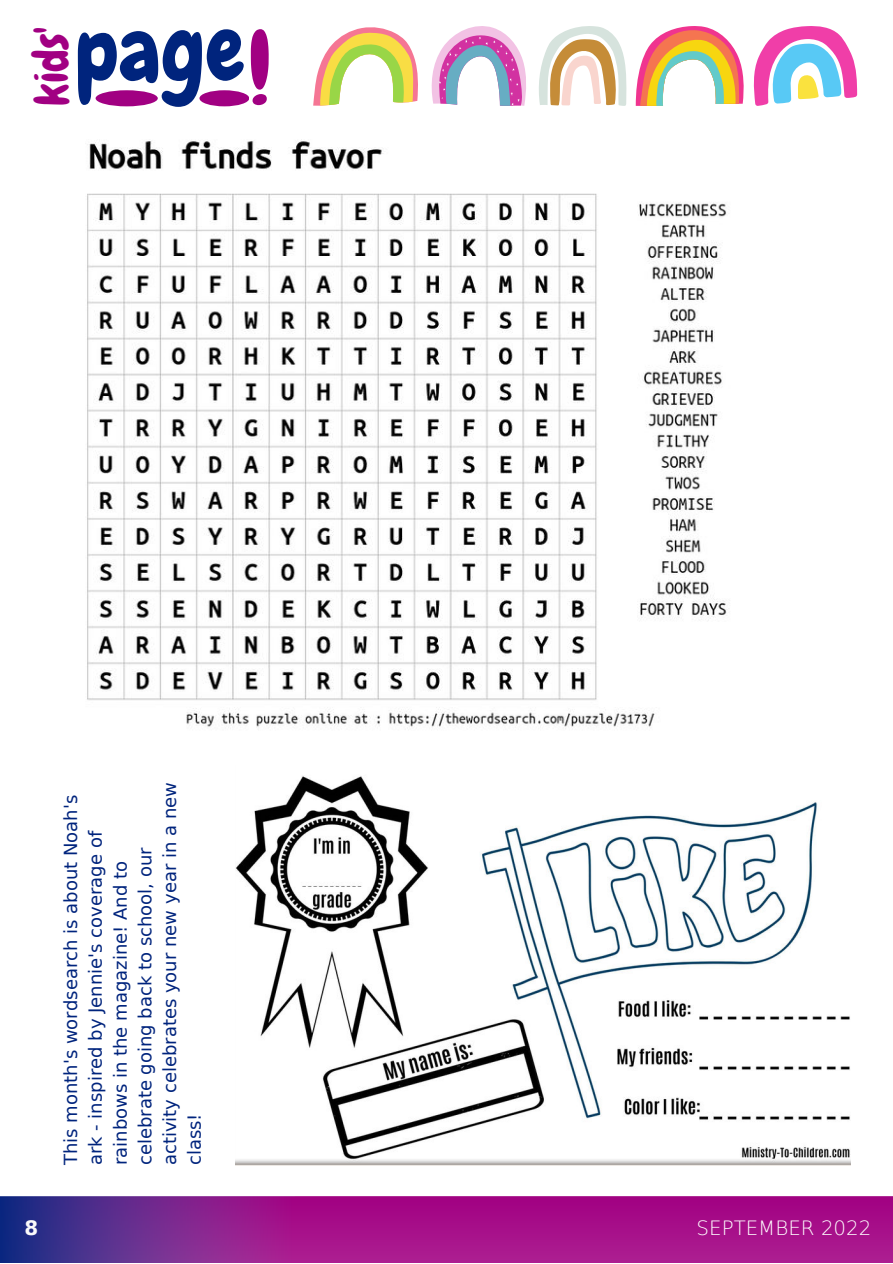
<style>
.page{position:relative;width:893px;height:1264px;background:#fff}
.page>*{position:absolute;margin:0;border:0;box-sizing:border-box;transform-origin:0 0}
.t1{font:97.8px "Chewy";color:#a10082}
.t2{font:87.15px "Chewy";color:#00247d}
.t3{font:47.25px "Chewy";color:#a10082}
.t4{font:200 19.8px "DejaVu Sans";color:#fff}
.t5{font:700 19.8px "DejaVu Sans";color:#fafafa}
.t6{font:18px/24.8px "DejaVu Sans";color:#00247d}
</style>
<div class="page">
<img style="left:0;top:1196px;width:892px;height:66px">
<div style="left:96px;top:90px;width:62px;height:16px;background:#a10082;border-radius:50%"></div>
<div style="left:199px;top:90px;width:50px;height:16px;background:#a10082;border-radius:50%"></div>
<svg style="left:753px;top:26px;width:104px;height:80px"></svg>
<svg style="left:431px;top:26px;width:95px;height:80px"></svg>
<svg style="left:635px;top:26px;width:108px;height:80px"></svg>
<svg style="left:313px;top:27px;width:105px;height:79px"></svg>
<svg style="left:539px;top:26px;width:87px;height:80px"></svg>
<img style="left:87px;top:139px;width:640px;height:590px">
<img style="left:235px;top:776px;width:615px;height:388px">
<h3 class="t3" style="left:22px;top:105px;width:80px;rotate:-90deg">kids'</h3>
<h1 class="t1" style="left:248px;top:7px;width:25px">!</h1>
<h2 class="t2" style="left:75px;top:-5px;width:171px">page</h2>
<p class="t6" style="left:58px;top:1165px;width:385px;rotate:-90deg">This month's wordsearch is about Noah's ark - inspired by Jennie's coverage of rainbows in the magazine! And to celebrate going back to school, our activity celebrates your new year in a new class!</p>
<p class="t5" style="left:25px;top:1212px;width:15px">8</p>
<p class="t4" style="left:696px;top:1213px;width:176px">SEPTEMBER 2022</p>
</div>
